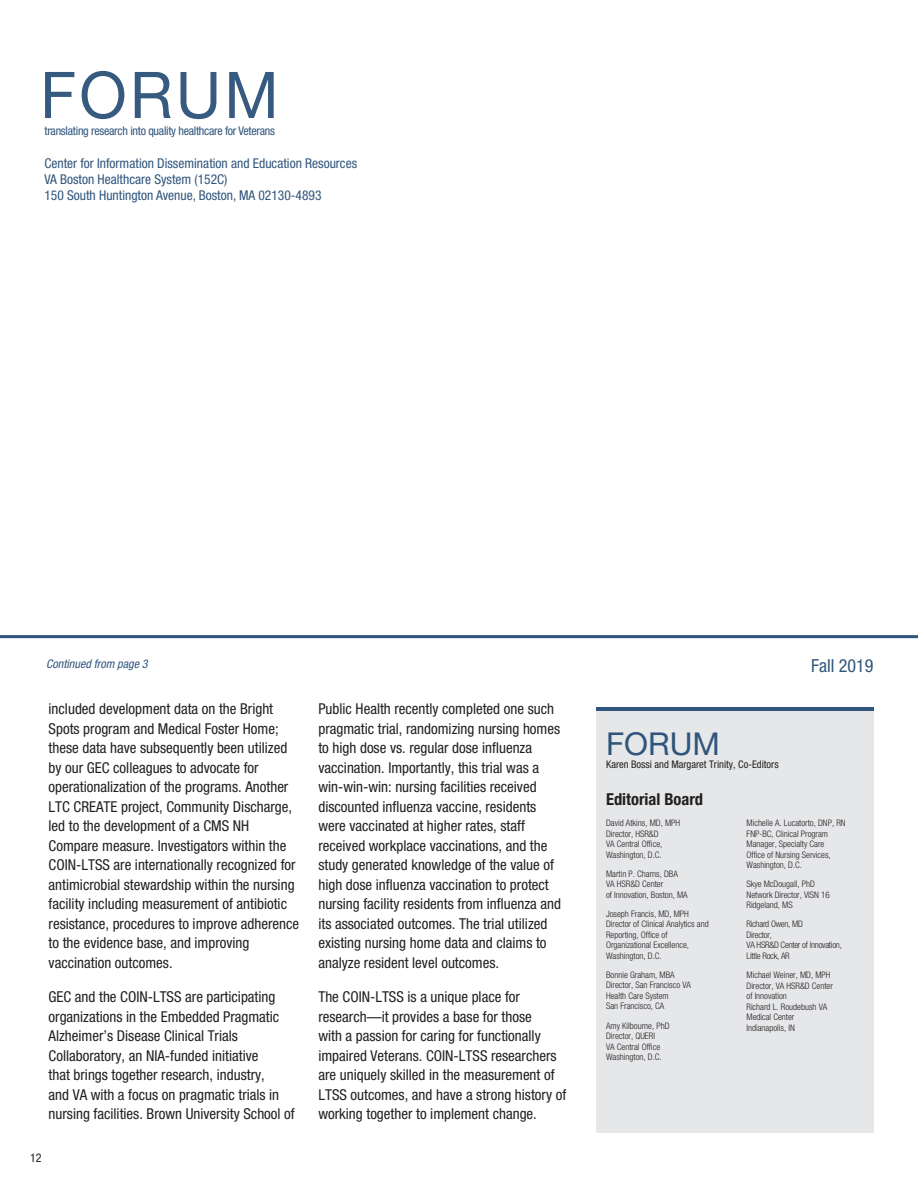
<style>
.page{position:relative;width:918px;height:1188px;background:#fff}
.page>*{position:absolute;margin:0;border:0;box-sizing:border-box;transform-origin:0 0}
.t1{font:64.5px "Helvetica Neue LT Std";letter-spacing:.05em;color:#375a80}
.t2{font:31.5px "Helvetica Neue LT Std";color:#30557c}
.t3{font:condensed 18px "Helvetica Neue LT Std";color:#30557c}
.t4{font:700 condensed 16.5px "Helvetica Neue LT Std";color:#231f20}
.New_FORUM_text{font:condensed 15px/19.5px "Helvetica Neue LT Std";color:#231f20}
.t5{font:condensed 13.5px "Helvetica Neue LT Std";color:#30557c}
.t6{font:condensed 12px "Helvetica Neue LT Std";letter-spacing:-.02em;color:#30557c}
.t7{font:italic condensed 12px "Helvetica Neue LT Std";color:#30557c}
.t8{font:condensed 12px "Helvetica Neue LT Std";color:#231f20}
.t9{font:condensed 10.5px "Helvetica Neue LT Std";color:#231f20}
.t10{font:300 condensed 9px/10.5px "Helvetica Neue LT Std";color:#231f20}
.t11{font:300 condensed 9px/10.5px "Helvetica Neue LT Std";letter-spacing:-.025em;color:#231f20}
</style>
<div class="page">
<hr style="left:0;top:635px;width:918px;height:3px;background:#30557c">
<svg style="left:596px;top:707px;width:277px;height:5px"></svg>
<div style="left:596px;top:712px;width:277px;height:421px;background:#e6e7e9"></div>
<h1 class="t1" style="left:40px;top:57px;width:240px">FORUM</h1>
<p class="t6" style="left:45px;top:123px;width:232px">translating research into quality healthcare for Veterans</p>
<p class="t5" style="left:44px;top:155px;width:314px">Center for Information Dissemination and Education Resources</p>
<p class="t5" style="left:44px;top:172px;width:185px">VA Boston Healthcare System (152C)</p>
<p class="t5" style="left:44px;top:188px;width:279px">150 South Huntington Avenue, Boston, MA 02130-4893</p>
<p class="t7" style="left:46px;top:657px;width:103px">Continued from page 3</p>
<p class="t3" style="left:811px;top:655px;width:64px">Fall 2019</p>
<p class="New_FORUM_text" style="left:49px;top:699px;width:252px">included development data on the Bright Spots program and Medical Foster Home; these data have subsequently been utilized by our GEC colleagues to advocate for operationalization of the programs. Another LTC CREATE project, Community Discharge, led to the development of a CMS NH Compare measure. Investigators within the COIN-LTSS are internationally recognized for antimicrobial stewardship within the nursing facility including measurement of antibiotic resistance, procedures to improve adherence to the evidence base, and improving vaccination outcomes.</p>
<p class="New_FORUM_text" style="left:49px;top:987px;width:248px">GEC and the COIN-LTSS are participating organizations in the Embedded Pragmatic Alzheimer’s Disease Clinical Trials Collaboratory, an NIA-funded initiative<br>that brings together research, industry,<br>and VA with a focus on pragmatic trials in nursing facilities. Brown University School of</p>
<p class="t8" style="left:30px;top:1151px;width:13px">12</p>
<p class="New_FORUM_text" style="left:318px;top:699px;width:244px">Public Health recently completed one such pragmatic trial, randomizing nursing homes to high dose vs. regular dose influenza vaccination. Importantly, this trial was a win-win-win: nursing facilities received discounted influenza vaccine, residents were vaccinated at higher rates, staff received workplace vaccinations, and the study generated knowledge of the value of high dose influenza vaccination to protect nursing facility residents from influenza and its associated outcomes. The trial utilized existing nursing home data and claims to analyze resident level outcomes.</p>
<p class="New_FORUM_text" style="left:318px;top:987px;width:249px">The COIN-LTSS is a unique place for research—it provides a base for those<br>with a passion for caring for functionally impaired Veterans. COIN-LTSS researchers are uniquely skilled in the measurement of LTSS outcomes, and have a strong history of working together to implement change.</p>
<p class="t2" style="left:606px;top:725px;width:115px">FORUM</p>
<p class="t9" style="left:606px;top:758px;width:174px">Karen Bossi and Margaret Trinity, Co-Editors</p>
<p class="t4" style="left:606px;top:790px;width:99px">Editorial Board</p>
<p class="t10" style="left:606px;top:818px;width:76px">David Atkins, MD, MPH<br>Director, HSR&amp;D<br>VA Central Office,<br>Washington, D.C.</p>
<p class="t10" style="left:606px;top:868px;width:83px">Martin P. Charns, DBA<br>VA HSR&amp;D Center<br>of Innovation, Boston, MA</p>
<p class="t10" style="left:606px;top:908px;width:104px">Joseph Francis, MD, MPH<br>Director of Clinical Analytics and<br>Reporting, Office of<br>Organizational Excellence,<br>Washington, D.C.</p>
<p class="t10" style="left:606px;top:969px;width:86px">Bonnie Graham, MBA<br>Director, San Francisco VA<br>Health Care System<br>San Francisco, CA</p>
<p class="t10" style="left:606px;top:1020px;width:65px">Amy Kilbourne, PhD<br>Director, QUERI<br>VA Central Office<br>Washington, D.C.</p>
<p class="t10" style="left:747px;top:818px;width:101px">Michelle A. Lucatorto, DNP, RN<br>FNP-BC, Clinical Program<br>Manager, Specialty Care<br>Office of Nursing Services,<br>Washington, D.C.</p>
<p class="t10" style="left:747px;top:879px;width:85px">Skye McDougall, PhD<br>Network Director, VISN 16<br>Ridgeland, MS</p>
<p class="t11" style="left:747px;top:919px;width:97px">Richard Owen, MD<br>Director,<br>VA HSR&amp;D Center of Innovation,<br>Little Rock, AR</p>
<p class="t10" style="left:747px;top:970px;width:88px">Michael Weiner, MD, MPH<br>Director, VA HSR&amp;D Center of Innovation<br>Richard L. Roudebush VA<br>Medical Center<br>Indianapolis, IN</p>
</div>
